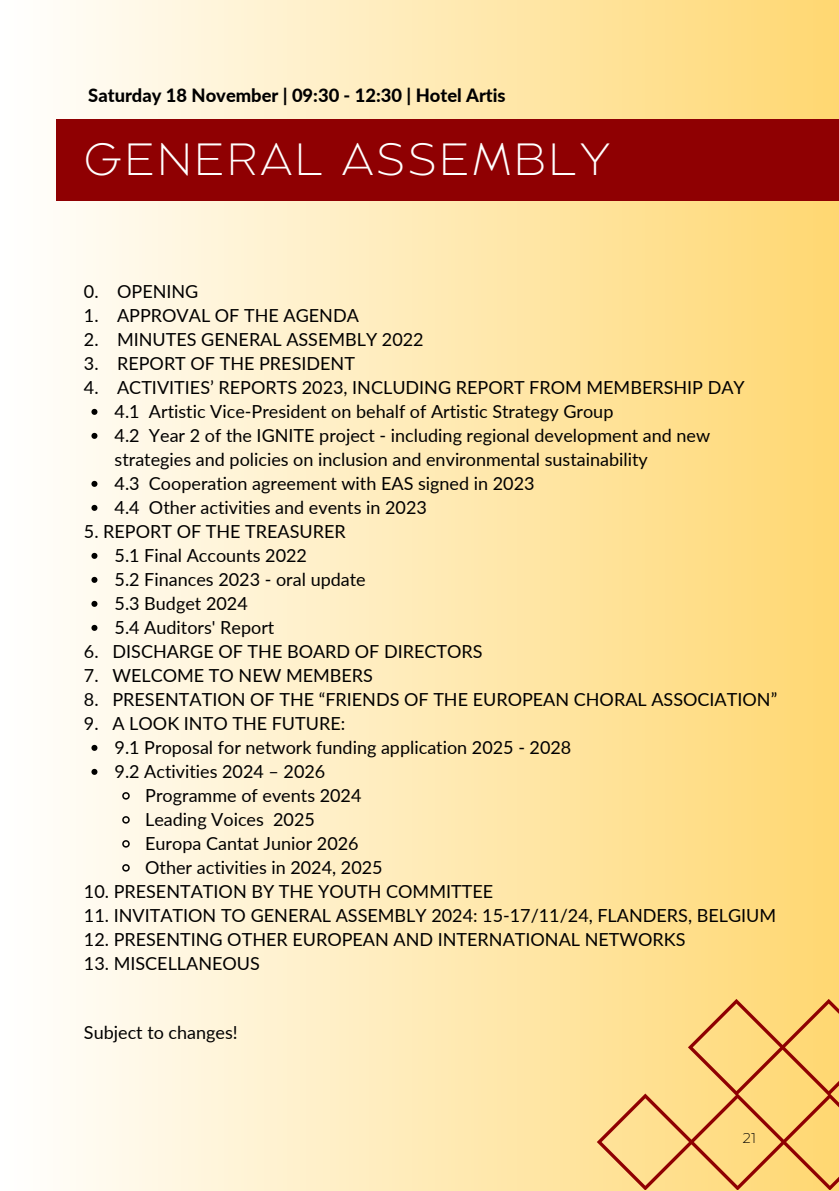
<style>
.page{position:relative;width:839px;height:1191px;background:#fff}
.page>*{position:absolute;margin:0;border:0;box-sizing:border-box;transform-origin:0 0}
.t1{font:200 45px "Balgin";letter-spacing:.07em;color:#fff}
.t2{font:800 18.4px "Lato";color:#000}
.t3{font:18px/24px "Lato";color:#000}
.t4{font:200 14px "Balgin";color:#000}
</style>
<div class="page">
<div style="left:0;top:0;width:838px;height:1191px;background:linear-gradient(to right,#fff,#ffd771)"></div>
<div style="left:57px;top:119px;width:781px;height:82px;background:#8f0002"></div>
<svg style="left:91px;top:409px;width:6px;height:6px"></svg>
<svg style="left:91px;top:433px;width:6px;height:6px"></svg>
<svg style="left:91px;top:481px;width:6px;height:6px"></svg>
<svg style="left:91px;top:505px;width:6px;height:6px"></svg>
<svg style="left:91px;top:553px;width:6px;height:6px"></svg>
<svg style="left:91px;top:577px;width:6px;height:6px"></svg>
<svg style="left:91px;top:601px;width:6px;height:6px"></svg>
<svg style="left:91px;top:625px;width:6px;height:6px"></svg>
<svg style="left:91px;top:745px;width:6px;height:6px"></svg>
<svg style="left:91px;top:769px;width:6px;height:6px"></svg>
<svg style="left:121px;top:791px;width:10px;height:10px"></svg>
<svg style="left:121px;top:815px;width:10px;height:10px"></svg>
<svg style="left:121px;top:839px;width:10px;height:10px"></svg>
<svg style="left:121px;top:863px;width:10px;height:10px"></svg>
<svg style="left:596px;top:999px;width:242px;height:191px;background:#f6cc7c"></svg>
<p class="t2" style="left:88px;top:83px;width:419px">Saturday 18 November | 09:30 - 12:30 | Hotel Artis</p>
<p class="t1" style="left:84px;top:141px;width:527px">GENERAL ASSEMBLY</p>
<p class="t3" style="left:84px;top:279px;width:116px">0. OPENING</p>
<p class="t3" style="left:84px;top:303px;width:276px">1. APPROVAL OF THE AGENDA</p>
<p class="t3" style="left:84px;top:327px;width:341px">2. MINUTES GENERAL ASSEMBLY 2022</p>
<p class="t3" style="left:84px;top:351px;width:272px">3. REPORT OF THE PRESIDENT</p>
<p class="t3" style="left:84px;top:375px;width:662px">4. ACTIVITIES’ REPORTS 2023, INCLUDING REPORT FROM MEMBERSHIP DAY</p>
<p class="t3" style="left:114px;top:399px;width:500px">4.1 Artistic Vice-President on behalf of Artistic Strategy Group</p>
<p class="t3" style="left:114px;top:423px;width:597px">4.2 Year 2 of the IGNITE project - including regional development and new strategies and policies on inclusion and environmental sustainability</p>
<p class="t3" style="left:114px;top:471px;width:421px">4.3 Cooperation agreement with EAS signed in 2023</p>
<p class="t3" style="left:114px;top:495px;width:314px">4.4 Other activities and events in 2023</p>
<p class="t3" style="left:114px;top:543px;width:194px">5.1 Final Accounts 2022</p>
<p class="t3" style="left:114px;top:567px;width:253px">5.2 Finances 2023 - oral update</p>
<p class="t3" style="left:114px;top:591px;width:135px">5.3 Budget 2024</p>
<p class="t3" style="left:114px;top:615px;width:161px">5.4 Auditors' Report</p>
<p class="t3" style="left:84px;top:519px;width:263px">5. REPORT OF THE TREASURER</p>
<p class="t3" style="left:84px;top:639px;width:400px">6. DISCHARGE OF THE BOARD OF DIRECTORS</p>
<p class="t3" style="left:84px;top:663px;width:290px">7. WELCOME TO NEW MEMBERS</p>
<p class="t3" style="left:84px;top:687px;width:694px">8. PRESENTATION OF THE “FRIENDS OF THE EUROPEAN CHORAL ASSOCIATION”</p>
<p class="t3" style="left:84px;top:711px;width:263px">9. A LOOK INTO THE FUTURE:</p>
<p class="t3" style="left:114px;top:735px;width:458px">9.1 Proposal for network funding application 2025 - 2028</p>
<p class="t3" style="left:114px;top:759px;width:212px">9.2 Activities 2024 – 2026</p>
<p class="t3" style="left:145px;top:783px;width:218px">Programme of events 2024</p>
<p class="t3" style="left:145px;top:807px;width:171px">Leading Voices 2025</p>
<p class="t3" style="left:145px;top:831px;width:215px">Europa Cantat Junior 2026</p>
<p class="t3" style="left:145px;top:855px;width:239px">Other activities in 2024, 2025</p>
<p class="t3" style="left:84px;top:879px;width:411px">10. PRESENTATION BY THE YOUTH COMMITTEE</p>
<p class="t3" style="left:84px;top:903px;width:693px">11. INVITATION TO GENERAL ASSEMBLY 2024: 15-17/11/24, FLANDERS, BELGIUM</p>
<p class="t3" style="left:84px;top:927px;width:603px">12. PRESENTING OTHER EUROPEAN AND INTERNATIONAL NETWORKS</p>
<p class="t3" style="left:84px;top:951px;width:177px">13. MISCELLANEOUS</p>
<p class="t3" style="left:84px;top:1020px;width:155px">Subject to changes!</p>
<p class="t4" style="left:742px;top:1133px;width:15px">21</p>
</div>
